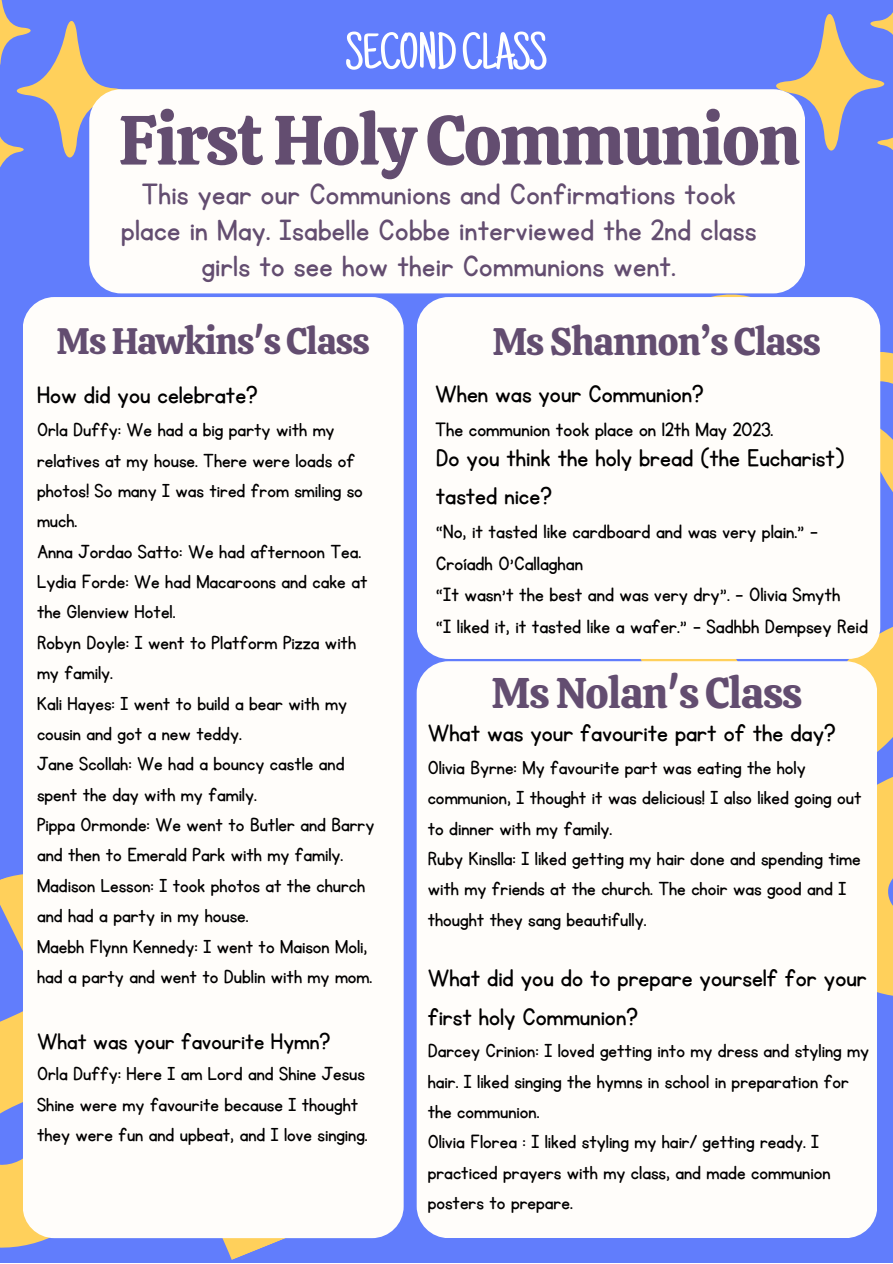
<style>
.page{position:relative;width:893px;height:1264px;background:#fff}
.page>*{position:absolute;margin:0;border:0;box-sizing:border-box;transform-origin:0 0}
.t1{font:69.75px "Calistoga";letter-spacing:-.025em;color:#634d70}
.t2{font:51.6px "Just Another Hand";letter-spacing:-.025em;color:#fff}
.t3{font:42.75px "Calistoga";letter-spacing:-.025em;color:#634d70}
.t4{font:38.25px "Calistoga";letter-spacing:-.025em;color:#634d70}
.t5{font:36.75px "Calistoga";letter-spacing:-.025em;color:#634d70}
.t6{font:34.2px/36px "KG Primary Penmanship";letter-spacing:.01em;color:#634d70;text-align:center}
.t7{font:28.05px/38.2px "KG Primary Penmanship";color:#000}
.t8{font:26.55px "KG Primary Penmanship";color:#000}
.t9{font:22.65px "KG Primary Penmanship";color:#000}
.t10{font:22.5px/31.5px "KG Primary Penmanship";color:#000}
.t11{font:22.05px/30.3px "KG Primary Penmanship";color:#000}
</style>
<div class="page">
<div style="left:0;top:0;width:892px;height:1262px;background:#617dfc"></div>
<svg style="left:711px;top:294px;width:181px;height:200px"></svg>
<svg style="left:630px;top:494px;width:262px;height:502px;fill:#ffd05b"></svg>
<svg style="left:0;top:874px;width:309px;height:386px"></svg>
<svg style="left:776px;top:13px;width:116px;height:176px"></svg>
<svg style="left:0;top:0;width:118px;height:168px"></svg>
<div style="left:89px;top:89px;width:715px;height:204px;background:#fffdfa;border-radius:32px"></div>
<div style="left:416px;top:297px;width:464px;height:361px;background:#fffdfa;border-radius:32px"></div>
<div style="left:23px;top:297px;width:380px;height:941px;background:#fffdfa;border-radius:32px"></div>
<div style="left:416px;top:661px;width:461px;height:576px;background:#fffdfa;border-radius:32px"></div>
<h2 class="t2" style="left:345px;top:32px;width:203px">SECONDCLASS</h2>
<h1 class="t1" style="left:118px;top:95px;width:683px">First Holy Communion</h1>
<h3 class="t6" style="left:121px;top:177px;width:636px">This year our Communions and Confirmations took place in May. Isabelle Cobbe interviewed the 2nd class girls to see how their Communions went.</h3>
<h3 class="t5" style="left:56px;top:317px;width:315px">Ms Hawkins's Class</h3>
<p class="t7" style="left:37px;top:376px;width:222px">How did you celebrate?</p>
<p class="t11" style="left:37px;top:415px;width:339px">Orla Duffy: We had a big party with my relatives at my house. There were loads of photos! So many I was tired from smiling so much.<br>Anna Jordao Satto: We had afternoon Tea.<br>Lydia Forde: We had Macaroons and cake at the Glenview Hotel.<br>Robyn Doyle: I went to Platform Pizza with my family.<br>Kali Hayes: I went to build a bear with my cousin and got a new teddy.<br>Jane Scollah: We had a bouncy castle and spent the day with my family.<br>Pippa Ormonde: We went to Butler and Barry and then to Emerald Park with my family.<br>Madison Lesson: I took photos at the church and had a party in my house.<br>Maebh Flynn Kennedy: I went to Maison Moli, had a party and went to Dublin with my mom.</p>
<p class="t8" style="left:37px;top:1028px;width:295px">What was your favourite Hymn?</p>
<p class="t11" style="left:37px;top:1059px;width:332px">Orla Duffy: Here I am Lord and Shine Jesus<br>Shine were my favourite because I thought they were fun and upbeat, and I love singing.</p>
<h3 class="t4" style="left:492px;top:316px;width:330px">Ms Shannon’s Class</h3>
<p class="t7" style="left:435px;top:376px;width:270px">When was your Communion?</p>
<p class="t9" style="left:435px;top:418px;width:340px">The communion took place on 12th May 2023.</p>
<p class="t7" style="left:436px;top:440px;width:410px">Do you think the holy bread (the Eucharist) tasted nice?</p>
<p class="t10" style="left:436px;top:516px;width:433px">“No, it tasted like cardboard and was very plain.” – Croíadh O’Callaghan<br>“It wasn’t the best and was very dry”. – Olivia Smyth<br>“I liked it, it tasted like a wafer.” – Sadhbh Dempsey Reid</p>
<h3 class="t3" style="left:491px;top:665px;width:312px">Ms Nolan's Class</h3>
<p class="t7" style="left:427px;top:715px;width:409px">What was your favourite part of the day?</p>
<p class="t11" style="left:427px;top:753px;width:435px">Olivia Byrne: My favourite part was eating the holy communion, I thought it was delicious! I also liked going out to dinner with my family.<br>Ruby Kinslla: I liked getting my hair done and spending time with my friends at the church. The choir was good and I thought they sang beautifully.</p>
<p class="t7" style="left:427px;top:960px;width:440px">What did you do to prepare yourself for your first holy Communion?</p>
<p class="t11" style="left:427px;top:1036px;width:443px">Darcey Crinion: I loved getting into my dress and styling my hair. I liked singing the hymns in school in preparation for the communion.<br>Olivia Florea : I liked styling my hair/ getting ready. I practiced prayers with my class, and made communion posters to prepare.</p>
</div>
